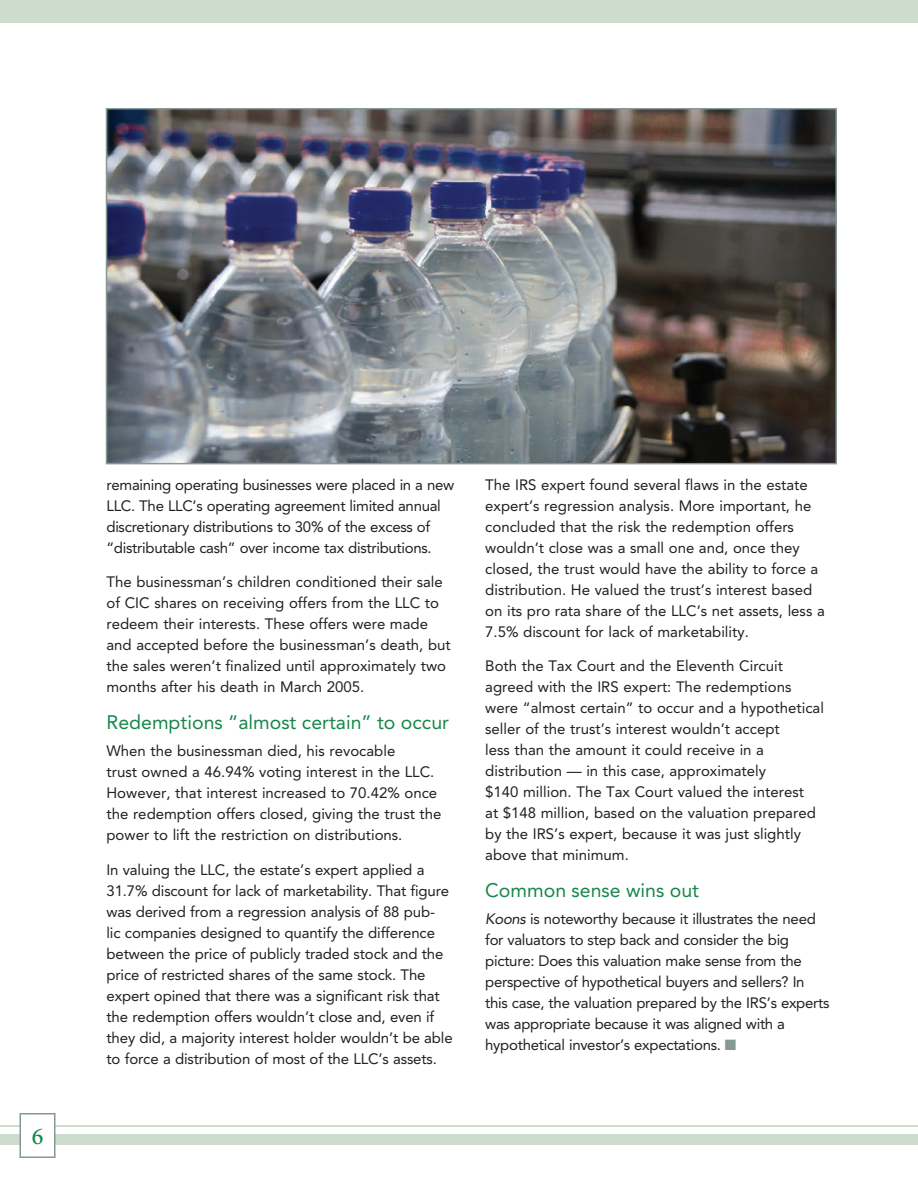
<style>
.page{position:relative;width:918px;height:1188px;background:#fff}
.page>*{position:absolute;margin:0;border:0;box-sizing:border-box;transform-origin:0 0}
.t1{font:500 24px "Minion Pro";color:#178749}
.t2{font:19.5px "Avenir LT Std";color:#178749}
.t3{font:15px/21px "Avenir LT Std";color:#231f20}
.t4{font:15px/21px "Avenir LT Std";letter-spacing:-.02em;color:#231f20}
.s1{font-style:italic}
.s2{color:#849995}
</style>
<div class="page">
<div style="left:0;top:1134px;width:918px;height:10px;background:#cedccd"></div>
<div style="left:0;top:0;width:918px;height:22px;background:#cedccd"></div>
<hr style="left:0;top:1125px;width:918px;height:1px;background:#cedccd">
<div style="left:20px;top:1114px;width:35px;height:43px;background:#fff"></div>
<div style="left:20px;top:1113px;width:36px;height:45px;border:2px solid #849995"></div>
<img style="left:109px;top:111px;width:725px;height:350px">
<div style="left:106px;top:108px;width:731px;height:356px;border:2px solid #849995"></div>
<h1 class="t1" style="left:32px;top:1120px;width:13px">6</h1>
<p class="t4" style="left:106px;top:474px;width:349px">remaining operating businesses were placed in a new LLC. The LLC’s operating agreement limited annual discretionary distributions to 30% of the excess of “distributable cash” over income tax distributions.</p>
<p class="t3" style="left:106px;top:572px;width:346px">The businessman’s children conditioned their sale of CIC shares on receiving offers from the LLC to redeem their interests. These offers were made and accepted before the businessman’s death, but the sales weren’t finalized until approximately two months after his death in March 2005.</p>
<h2 class="t2" style="left:106px;top:711px;width:344px">Redemptions “almost certain” to occur</h2>
<p class="t3" style="left:106px;top:741px;width:337px">When the businessman died, his revocable<br>trust owned a 46.94% voting interest in the LLC.<br>However, that interest increased to 70.42% once the redemption offers closed, giving the trust the power to lift the restriction on distributions.</p>
<p class="t3" style="left:106px;top:859px;width:348px">In valuing the LLC, the estate’s expert applied a 31.7% discount for lack of marketability. That figure was derived from a regression analysis of 88 pub&shy;lic companies designed to quantify the difference between the price of publicly traded stock and the price of restricted shares of the same stock. The expert opined that there was a significant risk that the redemption offers wouldn’t close and, even if they did, a majority interest holder wouldn’t be able to force a distribution of most of the LLC’s assets.</p>
<p class="t3" style="left:485px;top:474px;width:341px">The IRS expert found several flaws in the estate expert’s regression analysis. More important, he concluded that the risk the redemption offers wouldn’t close was a small one and, once they closed, the trust would have the ability to force a distribution. He valued the trust’s interest based on its pro rata share of the LLC’s net assets, less a 7.5% discount for lack of marketability.</p>
<p class="t3" style="left:485px;top:656px;width:340px">Both the Tax Court and the Eleventh Circuit agreed with the IRS expert: The redemptions were “almost certain” to occur and a hypothetical seller of the trust’s interest wouldn’t accept<br>less than the amount it could receive in a distribution — in this case, approximately<br>$140 million. The Tax Court valued the interest<br>at $148 million, based on the valuation prepared by the IRS’s expert, because it was just slightly above that minimum.</p>
<h2 class="t2" style="left:485px;top:879px;width:215px">Common sense wins out</h2>
<p class="t4" style="left:485px;top:909px;width:346px"><span class="s1">Koons</span> is noteworthy because it illustrates the need for valuators to step back and consider the big picture: Does this valuation make sense from the perspective of hypothetical buyers and sellers? In this case, the valuation prepared by the IRS’s experts was appropriate because it was aligned with a hypothetical investor’s expectations. <span class="s2">■</span></p>
</div>
